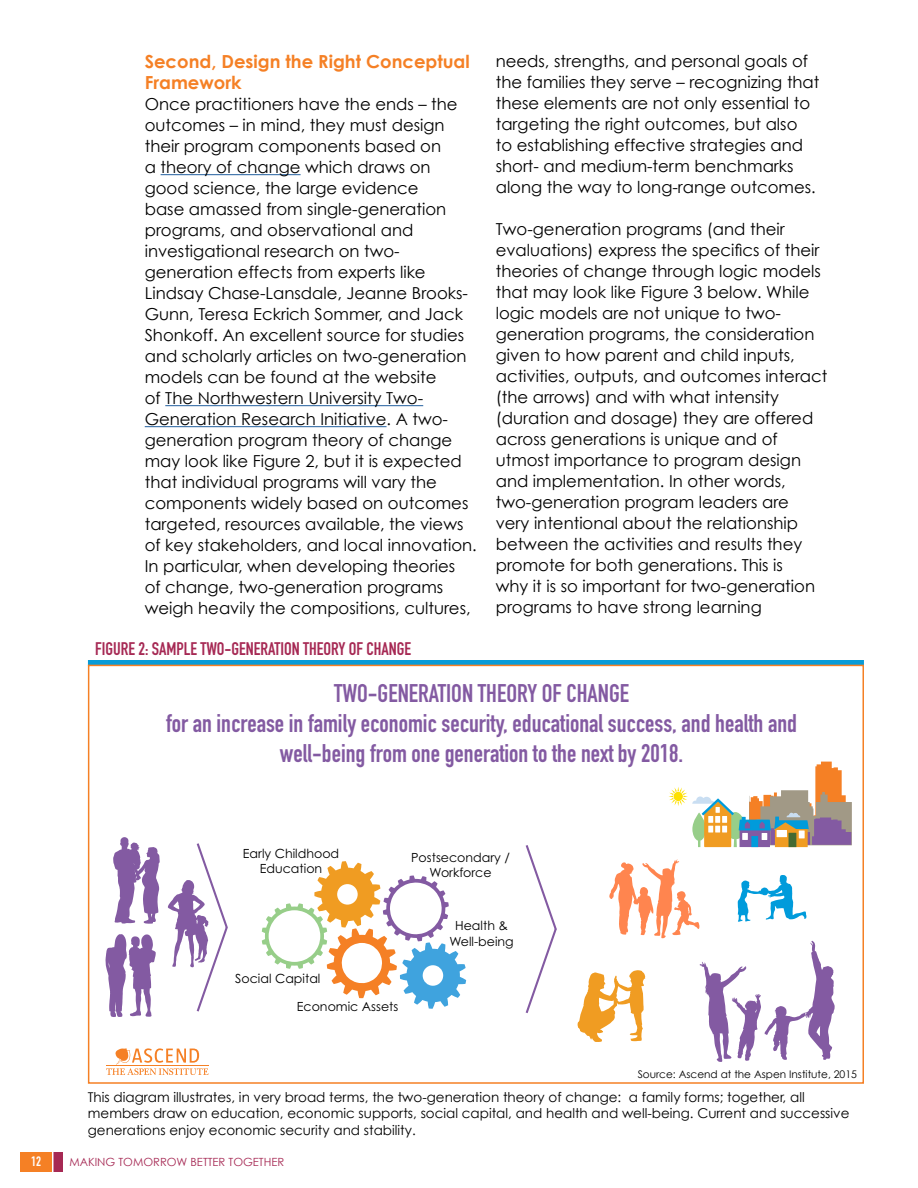
<style>
.page{position:relative;width:918px;height:1188px;background:#fff}
.page>*{position:absolute;margin:0;border:0;box-sizing:border-box;transform-origin:0 0}
.t1{font:25.2px/30.3px "DIN Engschrift Std";color:#835aa2;text-align:center}
.t2{font:18px "DIN Engschrift";color:#a62954}
.t3{font:700 18px/21px "Century Gothic";color:#f58025}
.t4{font:16.5px/21px "Century Gothic";color:#000}
.t5{font:13.5px/16.5px "Century Gothic";color:#000}
.t6{font:13.5px "DIN Engschrift";color:#fff}
.t7{font:12.6px/15.1px "Century Gothic";color:#010101;text-align:center}
.t8{font:11.25px "Century Gothic";color:#a62954}
.t9{font:10.5px "Century Gothic";color:#000}
</style>
<div class="page">
<div style="left:42px;top:1152px;width:21px;height:20px;background:#a62954"></div>
<div style="left:20px;top:1152px;width:33px;height:20px;background:#f58025"></div>
<svg style="left:52px;top:1152px;width:1px;height:20px"></svg>
<hr style="left:161px;top:174px;width:140px;height:1px;background:#215e9e">
<hr style="left:165px;top:405px;width:258px;height:1px;background:#215e9e">
<hr style="left:145px;top:426px;width:242px;height:1px;background:#215e9e">
<svg style="left:106px;top:761px;width:726px;height:314px"></svg>
<svg style="left:262px;top:762px;width:590px;height:300px"></svg>
<svg style="left:167px;top:843px;width:61px;height:169px"></svg>
<svg style="left:105px;top:934px;width:51px;height:83px"></svg>
<svg style="left:88px;top:660px;width:776px;height:5px;background:#1799cb"></svg>
<div style="left:88px;top:665px;width:776px;height:419px;border:2px solid #f58025"></div>
<p class="t3" style="left:145px;top:51px;width:327px">Second, Design the Right Conceptual<br>Framework</p>
<p class="t4" style="left:145px;top:93px;width:334px">Once practitioners have the ends – the outcomes – in mind, they must design their program components based on<br>a theory of change which draws on good science, the large evidence<br>base amassed from single-generation programs, and observational and investigational research on two&shy;generation effects from experts like Lindsay Chase-Lansdale, Jeanne Brooks-Gunn, Teresa Eckrich Sommer, and Jack Shonkoff. An excellent source for studies and scholarly articles on two-generation models can be found at the website<br>of The Northwestern University Two-Generation Research Initiative. A two&shy;generation program theory of change may look like Figure 2, but it is expected that individual programs will vary the components widely based on outcomes targeted, resources available, the views of key stakeholders, and local innovation.<br>In particular, when developing theories<br>of change, two-generation programs weigh heavily the compositions, cultures,</p>
<p class="t2" style="left:95px;top:638px;width:318px">FIGURE 2: SAMPLE TWO-GENERATION THEORY OF CHANGE</p>
<p class="t4" style="left:496px;top:50px;width:325px">needs, strengths, and personal goals of the families they serve – recognizing that these elements are not only essential to targeting the right outcomes, but also<br>to establishing effective strategies and short- and medium-term benchmarks along the way to long-range outcomes.</p>
<p class="t4" style="left:496px;top:218px;width:333px">Two-generation programs (and their evaluations) express the specifics of their theories of change through logic models that may look like Figure 3 below. While logic models are not unique to two&shy;generation programs, the consideration given to how parent and child inputs, activities, outputs, and outcomes interact (the arrows) and with what intensity (duration and dosage) they are offered across generations is unique and of utmost importance to program design and implementation. In other words, two-generation program leaders are<br>very intentional about the relationship between the activities and results they promote for both generations. This is<br>why it is so important for two-generation programs to have strong learning</p>
<h1 class="t1" style="left:166px;top:678px;width:632px">TWO-GENERATION THEORY OF CHANGE<br>for an increase in family economic security, educational success, and health and well-being from one generation to the next by 2018.</h1>
<p class="t7" style="left:243px;top:845px;width:98px">Early Childhood<br>Education</p>
<p class="t7" style="left:411px;top:850px;width:100px">Postsecondary /<br>Workforce</p>
<p class="t7" style="left:235px;top:971px;width:87px">Social Capital</p>
<p class="t7" style="left:297px;top:998px;width:103px">Economic Assets</p>
<p class="t7" style="left:449px;top:918px;width:66px">Health &amp;<br>Well-being</p>
<p class="t9" style="left:638px;top:1067px;width:221px">Source: Ascend at the Aspen Institute, 2015</p>
<p class="t5" style="left:88px;top:1088px;width:763px">This diagram illustrates, in very broad terms, the two-generation theory of change: a family forms; together, all members draw on education, economic supports, social capital, and health and well-being. Current and successive generations enjoy economic security and stability.</p>
<p class="t6" style="left:31px;top:1153px;width:12px">12</p>
<p class="t8" style="left:69px;top:1155px;width:216px">MAKING TOMORROW BETTER TOGETHER</p>
</div>
